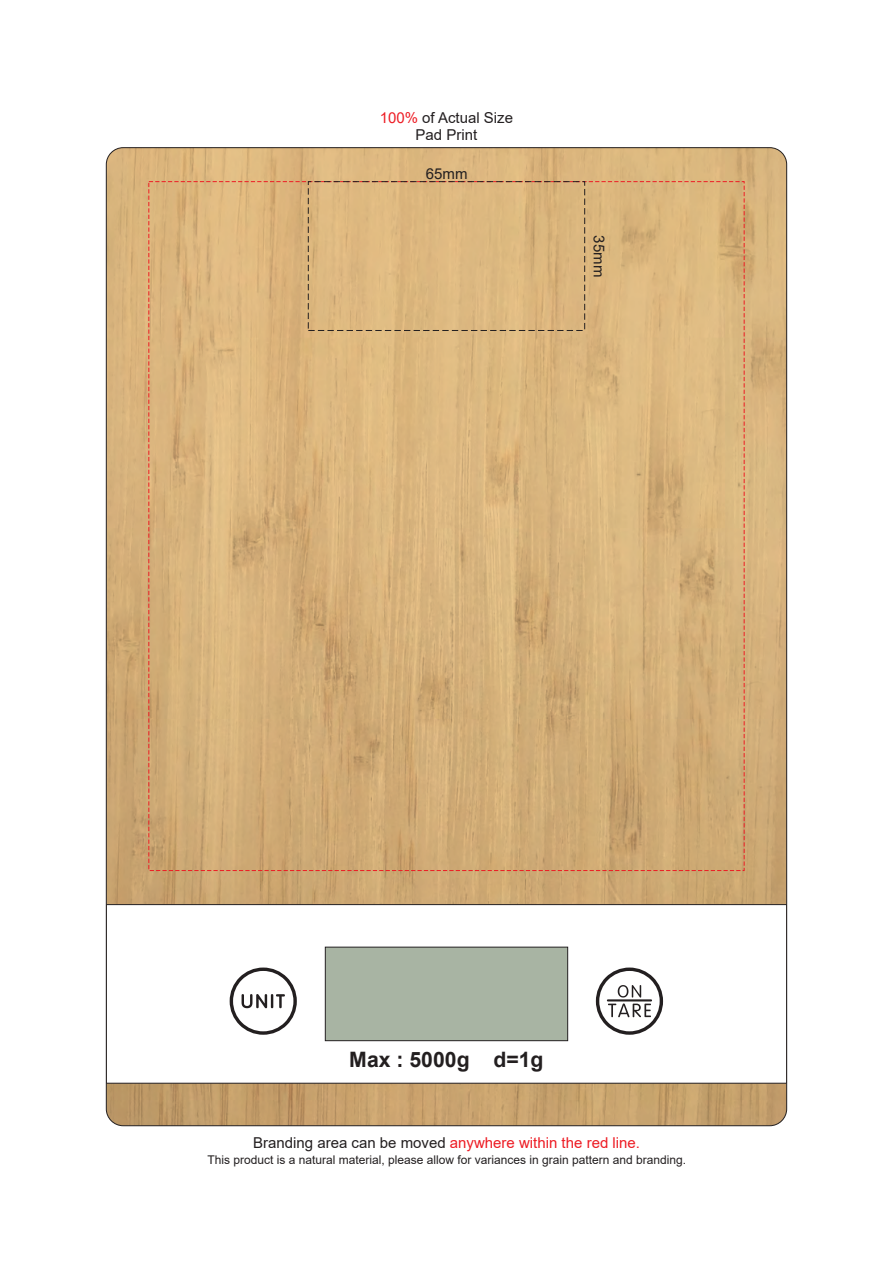
<style>
.page{position:relative;width:893px;height:1263px;background:#fff}
.page>*{position:absolute;margin:0;border:0;box-sizing:border-box;transform-origin:0 0}
.t1{font:700 21.3px "Arial";color:#231f20}
.t2{font:15px "Arial";color:#ed1c24}
.t3{font:15px/16.8px "Arial";color:#231f20;text-align:center}
.t4{font:12px "Arial";color:#231f20}
.s1{color:#ed1c24}
.s2{color:#231f20}
</style>
<div class="page">
<img style="left:106px;top:148px;width:681px;height:978px;border-radius:17px">
<div style="left:106px;top:904px;width:681px;height:179px;background:#fff;border:1px solid #231f20"></div>
<svg style="left:230px;top:967px;width:67px;height:68px"></svg>
<div style="left:325px;top:947px;width:243px;height:94px;background:#a8b4a3;border:1px solid #231f20"></div>
<svg style="left:596px;top:967px;width:67px;height:68px"></svg>
<div style="left:308px;top:181px;width:277px;height:150px;border:1px dashed #231f20"></div>
<p class="t3" style="left:380px;top:109px;width:135px"><span class="s1">100%</span> of Actual Size<br>Pad Print</p>
<p class="t3" style="left:426px;top:165px;width:43px">65mm</p>
<p class="t3" style="left:608px;top:235px;width:43px;rotate:90deg">35mm</p>
<h1 class="t1" style="left:349px;top:1045px;width:196px">Max : 5000g d=1g</h1>
<p class="t2" style="left:253px;top:1132px;width:388px"><span class="s2">Branding area can be moved</span> anywhere within the red line.</p>
<p class="t4" style="left:207px;top:1151px;width:480px">This product is a natural material, please allow for variances in grain pattern and branding.</p>
</div>
